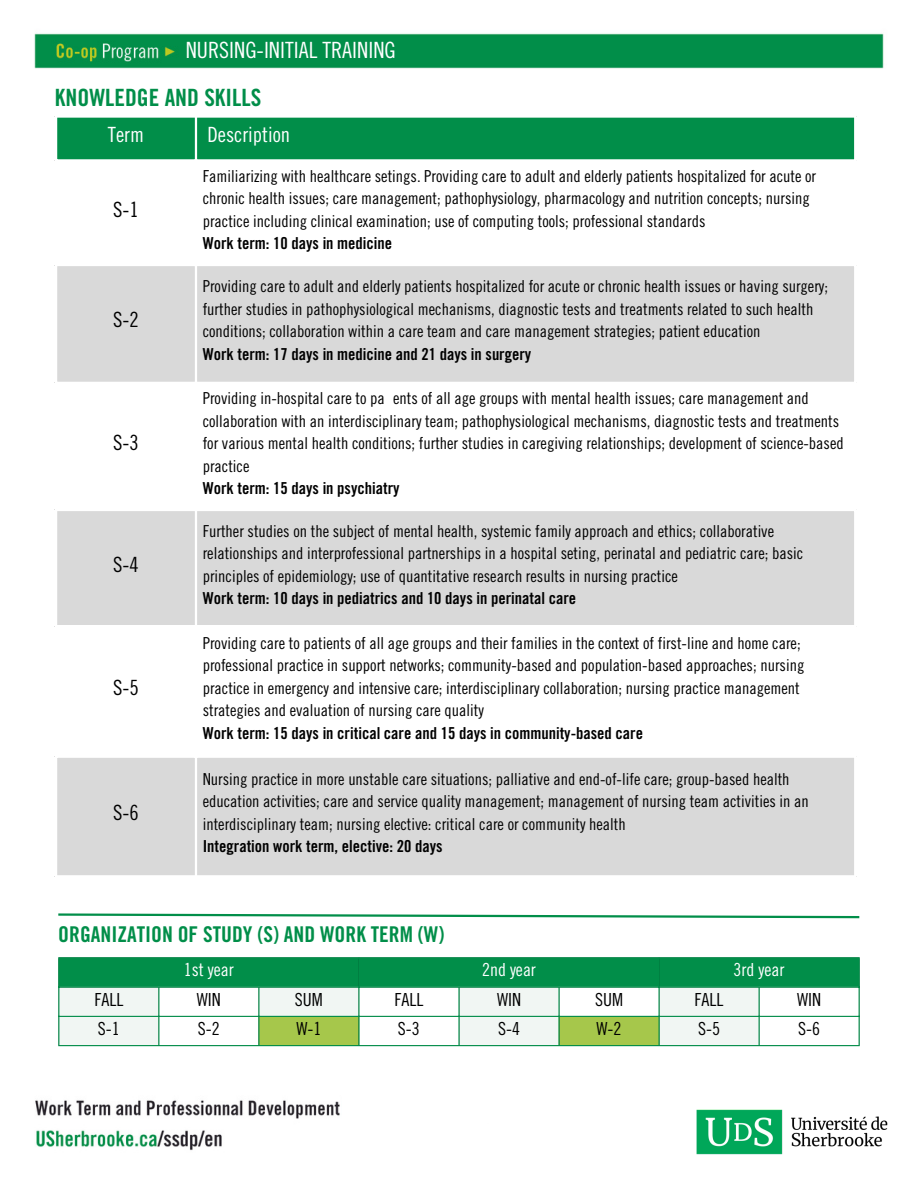
<style>
.page{position:relative;width:918px;height:1188px;background:#fff}
.page>*{position:absolute;margin:0;border:0;box-sizing:border-box;transform-origin:0 0}
.t1{font:23.85px "Trade Gothic LT Std Bd Cn 20";color:#018e49}
.t2{font:22.35px "Trade Gothic LT Std Cn 18";color:#fff}
.t3{font:21.75px "Trade Gothic LT Std Bd Cn 20";color:#018e49}
.t4{font:21px "Trade Gothic LT Std Cn 18";color:#000}
.t5{font:21px "Trade Gothic LT Std Cn 18";color:#fff}
.t6{font:18px "Trade Gothic LT Std Cn 18";color:#000}
.t7{font:18px "Trade Gothic LT Std Cn 18";color:#fff}
.t8{font:16.5px/22.5px "Trade Gothic LT Std Cn 18";color:#000}
.t9{font:16.5px "Trade Gothic LT Std Bd Cn 20";color:#000}
</style>
<div class="page">
<img style="left:34px;top:33px;width:850px;height:1118px">
<div style="left:643px;top:1082px;width:275px;height:106px;background:#fff"></div>
<img style="left:696px;top:1109px;width:192px;height:46px">
<div style="left:343px;top:1092px;width:286px;height:30px;background:#fff"></div>
<div style="left:57px;top:118px;width:797px;height:41px;background:#018e49"></div>
<div style="left:57px;top:266px;width:797px;height:609px;background:#d9d9d9"></div>
<svg style="left:57px;top:384px;width:797px;height:372px"></svg>
<hr style="left:55px;top:118px;width:2px;height:757px;background:#fff">
<hr style="left:195px;top:118px;width:2px;height:757px;background:#fff">
<hr style="left:854px;top:118px;width:2px;height:757px;background:#fff">
<hr style="left:55px;top:115px;width:801px;height:3px;background:#fff">
<hr style="left:55px;top:159px;width:801px;height:3px;background:#fff">
<hr style="left:55px;top:264px;width:801px;height:2px;background:#fff">
<hr style="left:55px;top:382px;width:801px;height:2px;background:#fff">
<hr style="left:55px;top:509px;width:801px;height:2px;background:#fff">
<hr style="left:55px;top:625px;width:801px;height:2px;background:#fff">
<hr style="left:55px;top:756px;width:801px;height:2px;background:#fff">
<hr style="left:55px;top:875px;width:801px;height:2px;background:#fff">
<svg style="left:56px;top:912px;width:806px;height:7px"></svg>
<svg style="left:59px;top:958px;width:800px;height:87px"></svg>
<hr style="left:58px;top:958px;width:1px;height:87px;background:#018e49">
<hr style="left:158px;top:988px;width:1px;height:57px;background:#018e49">
<hr style="left:258px;top:988px;width:1px;height:57px;background:#018e49">
<hr style="left:358px;top:958px;width:2px;height:87px;background:#018e49">
<hr style="left:458px;top:988px;width:2px;height:57px;background:#018e49">
<hr style="left:558px;top:988px;width:2px;height:57px;background:#018e49">
<hr style="left:659px;top:958px;width:1px;height:87px;background:#018e49">
<hr style="left:759px;top:988px;width:1px;height:57px;background:#018e49">
<hr style="left:859px;top:958px;width:1px;height:87px;background:#018e49">
<hr style="left:58px;top:957px;width:802px;height:1px;background:#018e49">
<hr style="left:58px;top:987px;width:802px;height:1px;background:#018e49">
<hr style="left:58px;top:1016px;width:802px;height:1px;background:#018e49">
<hr style="left:58px;top:1045px;width:802px;height:1px;background:#018e49">
<p class="t2" style="left:186px;top:42px;width:212px">NURSING-INITIAL TRAINING</p>
<p class="t1" style="left:55px;top:89px;width:208px">KNOWLEDGE AND SKILLS</p>
<p class="t5" style="left:108px;top:127px;width:38px">Term</p>
<p class="t5" style="left:207px;top:127px;width:84px">Description</p>
<p class="t4" style="left:113px;top:201px;width:27px">S-1</p>
<p class="t4" style="left:113px;top:312px;width:27px">S-2</p>
<p class="t4" style="left:113px;top:435px;width:27px">S-3</p>
<p class="t4" style="left:113px;top:557px;width:27px">S-4</p>
<p class="t4" style="left:113px;top:680px;width:27px">S-5</p>
<p class="t4" style="left:113px;top:805px;width:27px">S-6</p>
<p class="t8" style="left:203px;top:167px;width:615px">Familiarizing with healthcare setings. Providing care to adult and elderly patients hospitalized for acute or chronic health issues; care management; pathophysiology, pharmacology and nutrition concepts; nursing practice including clinical examination; use of computing tools; professional standards</p>
<p class="t9" style="left:203px;top:237px;width:191px">Work term: 10 days in medicine</p>
<p class="t8" style="left:203px;top:277px;width:627px">Providing care to adult and elderly patients hospitalized for acute or chronic health issues or having surgery; further studies in pathophysiological mechanisms, diagnostic tests and treatments related to such health conditions; collaboration within a care team and care management strategies; patient education</p>
<p class="t9" style="left:203px;top:348px;width:330px">Work term: 17 days in medicine and 21 days in surgery</p>
<p class="t8" style="left:203px;top:389px;width:643px">Providing in-hospital care to pa ents of all age groups with mental health issues; care management and collaboration with an interdisciplinary team; pathophysiological mechanisms, diagnostic tests and treatments for various mental health conditions; further studies in caregiving relationships; development of science-based practice</p>
<p class="t9" style="left:203px;top:482px;width:198px">Work term: 15 days in psychiatry</p>
<p class="t8" style="left:203px;top:522px;width:602px">Further studies on the subject of mental health, systemic family approach and ethics; collaborative relationships and interprofessional partnerships in a hospital seting, perinatal and pediatric care; basic principles of epidemiology; use of quantitative research results in nursing practice</p>
<p class="t9" style="left:203px;top:593px;width:375px">Work term: 10 days in pediatrics and 10 days in perinatal care</p>
<p class="t8" style="left:203px;top:634px;width:603px">Providing care to patients of all age groups and their families in the context of first-line and home care; professional practice in support networks; community-based and population-based approaches; nursing practice in emergency and intensive care; interdisciplinary collaboration; nursing practice management strategies and evaluation of nursing care quality</p>
<p class="t9" style="left:203px;top:727px;width:442px">Work term: 15 days in critical care and 15 days in community‐based care</p>
<p class="t8" style="left:203px;top:770px;width:608px">Nursing practice in more unstable care situations; palliative and end-of-life care; group-based health education activities; care and service quality management; management of nursing team activities in an interdisciplinary team; nursing elective: critical care or community health</p>
<p class="t9" style="left:203px;top:840px;width:241px">Integration work term, elective: 20 days</p>
<p class="t3" style="left:58px;top:926px;width:388px">ORGANIZATION OF STUDY (S) AND WORK TERM (W)</p>
<p class="t7" style="left:184px;top:963px;width:51px">1st year</p>
<p class="t7" style="left:482px;top:963px;width:55px">2nd year</p>
<p class="t7" style="left:734px;top:963px;width:52px">3rd year</p>
<p class="t6" style="left:94px;top:993px;width:30px">FALL</p>
<p class="t6" style="left:197px;top:993px;width:25px">WIN</p>
<p class="t6" style="left:295px;top:993px;width:29px">SUM</p>
<p class="t6" style="left:394px;top:993px;width:30px">FALL</p>
<p class="t6" style="left:497px;top:993px;width:25px">WIN</p>
<p class="t6" style="left:595px;top:993px;width:29px">SUM</p>
<p class="t6" style="left:695px;top:993px;width:30px">FALL</p>
<p class="t6" style="left:797px;top:993px;width:25px">WIN</p>
<p class="t6" style="left:98px;top:1022px;width:23px">S-1</p>
<p class="t6" style="left:198px;top:1022px;width:23px">S-2</p>
<p class="t6" style="left:296px;top:1022px;width:26px">W-1</p>
<p class="t6" style="left:398px;top:1022px;width:23px">S-3</p>
<p class="t6" style="left:498px;top:1022px;width:23px">S-4</p>
<p class="t6" style="left:597px;top:1022px;width:26px">W-2</p>
<p class="t6" style="left:698px;top:1022px;width:23px">S-5</p>
<p class="t6" style="left:798px;top:1022px;width:23px">S-6</p>
</div>
